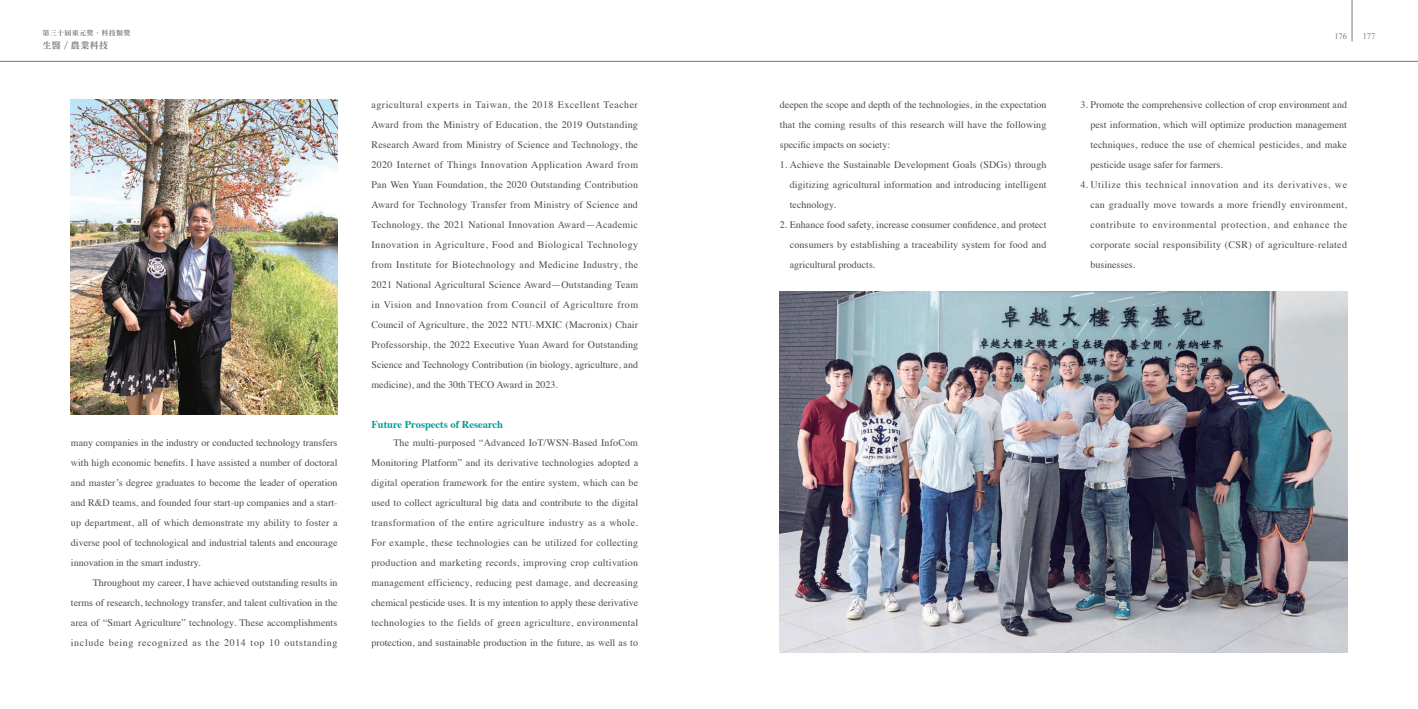
<style>
.page{position:relative;width:1418px;height:709px;background:#fff}
.page>*{position:absolute;margin:0;border:0;box-sizing:border-box;transform-origin:0 0}
.科技類_內文_標題英文{font:700 10.5px "Times";color:#009c94}
.通用_文章內文{font:10px/20px "Times";color:#4b4c4d;text-align:justify}
.t1{font:9px "DFN Ming XB HK BF";letter-spacing:.05em;color:#76787b}
.t2{font:8.5px "Times New Roman";color:#76787b}
.t3{font:7px "DFN Ming XB HK BF";letter-spacing:.05em;color:#76787b}
</style>
<div class="page">
<img style="left:780px;top:292px;width:566px;height:360px">
<img style="left:71px;top:99px;width:266px;height:316px">
<hr style="left:0;top:61px;width:1417px;height:1px;background:#76787b">
<hr style="left:1351px;top:0;width:1px;height:41px;background:#76787b">
<p class="t3" style="left:43px;top:30px;width:89px">第三十屆東元獎．科技類獎</p>
<p class="t1" style="left:43px;top:41px;width:67px">生醫 / 農業科技</p>
<p class="通用_文章內文" style="left:71px;top:431px;width:268px">many companies in the industry or conducted technology transfers with high economic benefits. I have assisted a number of doctoral and master’s degree graduates to become the leader of operation and R&amp;D teams, and founded four start-up companies and a start&shy;up department, all of which demonstrate my ability to foster a diverse pool of technological and industrial talents and encourage innovation in the smart industry.</p>
<p class="通用_文章內文" style="left:71px;top:571px;width:268px;text-indent:22px">Throughout my career, I have achieved outstanding results in terms of research, technology transfer, and talent cultivation in the area of “Smart Agriculture” technology. These accomplishments include being recognized as the 2014 top 10 outstanding</p>
<p class="通用_文章內文" style="left:371px;top:93px;width:268px">agricultural experts in Taiwan, the 2018 Excellent Teacher Award from the Ministry of Education, the 2019 Outstanding Research Award from Ministry of Science and Technology, the 2020 Internet of Things Innovation Application Award from Pan Wen Yuan Foundation, the 2020 Outstanding Contribution Award for Technology Transfer from Ministry of Science and Technology, the 2021 National Innovation Award—Academic Innovation in Agriculture, Food and Biological Technology from Institute for Biotechnology and Medicine Industry, the 2021 National Agricultural Science Award—Outstanding Team in Vision and Innovation from Council of Agriculture from Council of Agriculture, the 2022 NTU-MXIC (Macronix) Chair Professorship, the 2022 Executive Yuan Award for Outstanding Science and Technology Contribution (in biology, agriculture, and medicine), and the 30th TECO Award in 2023.</p>
<p class="科技類_內文_標題英文" style="left:371px;top:414px;width:133px">Future Prospects of Research</p>
<p class="通用_文章內文" style="left:371px;top:432px;width:268px;text-indent:22px">The multi-purposed “Advanced IoT/WSN-Based InfoCom Monitoring Platform” and its derivative technologies adopted a digital operation framework for the entire system, which can be used to collect agricultural big data and contribute to the digital transformation of the entire agriculture industry as a whole.<br>For example, these technologies can be utilized for collecting production and marketing records, improving crop cultivation management efficiency, reducing pest damage, and decreasing chemical pesticide uses. It is my intention to apply these derivative technologies to the fields of green agriculture, environmental protection, and sustainable production in the future, as well as to</p>
<p class="通用_文章內文" style="left:780px;top:93px;width:268px">deepen the scope and depth of the technologies, in the expectation that the coming results of this research will have the following specific impacts on society:</p>
<p class="通用_文章內文" style="left:789px;top:153px;width:258px;text-indent:-10px">1. Achieve the Sustainable Development Goals (SDGs) through digitizing agricultural information and introducing intelligent technology.</p>
<p class="通用_文章內文" style="left:789px;top:213px;width:258px;text-indent:-10px">2. Enhance food safety, increase consumer confidence, and protect consumers by establishing a traceability system for food and agricultural products.</p>
<p class="t2" style="left:1334px;top:31px;width:14px">176</p>
<p class="t2" style="left:1362px;top:31px;width:14px">177</p>
<p class="通用_文章內文" style="left:1090px;top:93px;width:258px;text-indent:-10px">3. Promote the comprehensive collection of crop environment and pest information, which will optimize production management techniques, reduce the use of chemical pesticides, and make pesticide usage safer for farmers.</p>
<p class="通用_文章內文" style="left:1090px;top:173px;width:258px;text-indent:-10px">4. Utilize this technical innovation and its derivatives, we can gradually move towards a more friendly environment, contribute to environmental protection, and enhance the corporate social responsibility (CSR) of agriculture-related businesses.</p>
</div>
